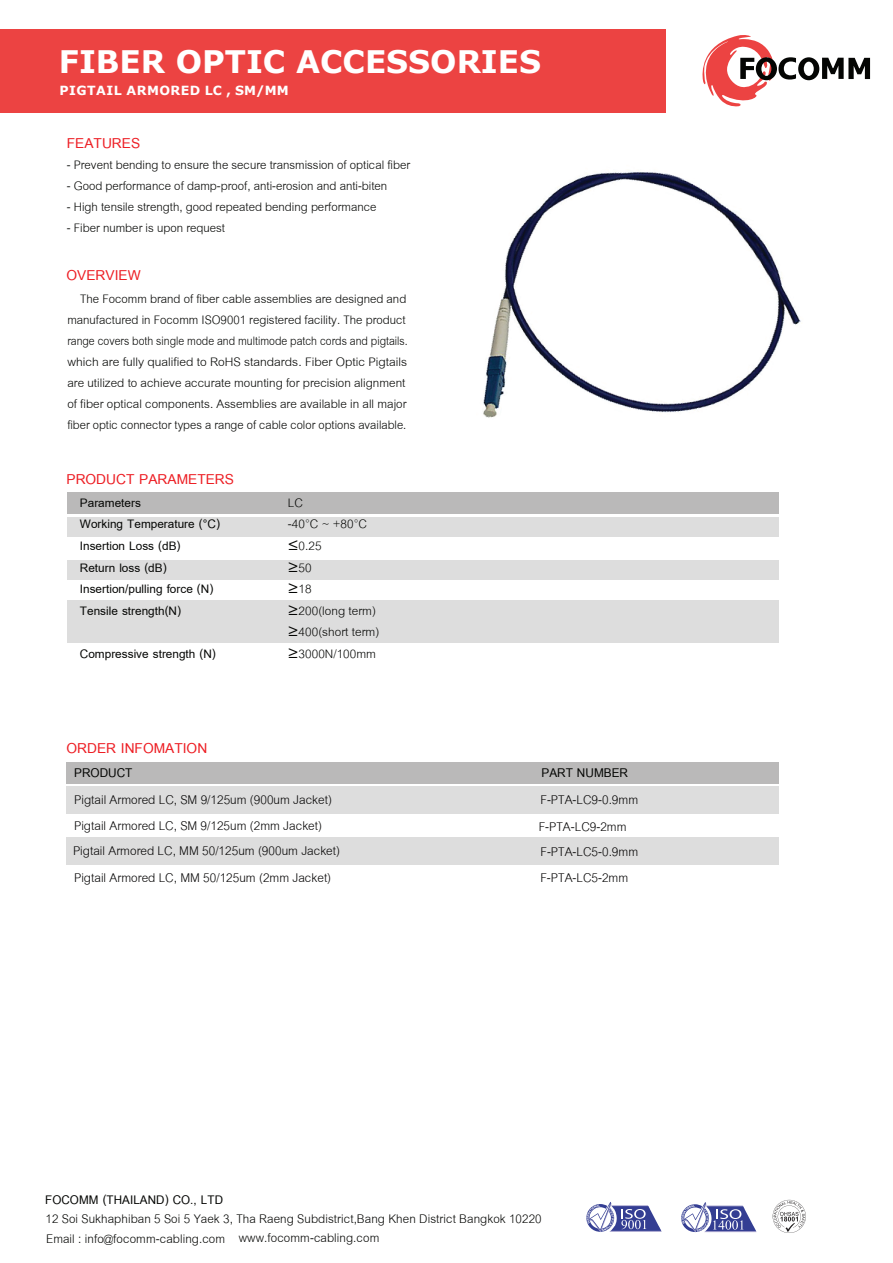
<style>
.page{position:relative;width:893px;height:1263px;background:#fff}
.page>*{position:absolute;margin:0;border:0;box-sizing:border-box;transform-origin:0 0}
.t1{font:700 31.05px "Verdana";color:#fff}
.t2{font:700 21px "Cordia New";color:#ed1d23}
.t3{font:18.6px "Cordia New";color:#050404}
.t4{font:700 18.6px "Cordia New";color:#040503}
.t5{font:18.3px "Cordia New";letter-spacing:.005em;color:#040503}
.t6{font:700 18.3px "Cordia New";letter-spacing:.005em;color:#040503}
.t7{font:18px/21.6px "Cordia New";color:#040503}
.t8{font:700 18px/21.6px "Cordia New";color:#040503}
.t9{font:700 12.6px "Verdana";letter-spacing:.035em;color:#fff}
.s1{font-family:"Myriad Pro"}
</style>
<div class="page">
<div style="left:66px;top:838px;width:712px;height:27px;background:#ddd"></div>
<div style="left:0;top:29px;width:666px;height:83px;background:#ec4342"></div>
<svg style="left:586px;top:1202px;width:76px;height:30px"></svg>
<svg style="left:681px;top:1202px;width:76px;height:30px"></svg>
<svg style="left:773px;top:1200px;width:33px;height:33px"></svg>
<svg style="left:702px;top:35px;width:168px;height:72px"></svg>
<div style="left:67px;top:492px;width:711px;height:21px;background:#bab9b9"></div>
<div style="left:67px;top:517px;width:711px;height:20px;background:#ddd"></div>
<div style="left:67px;top:560px;width:711px;height:20px;background:#ddd"></div>
<div style="left:67px;top:600px;width:711px;height:43px;background:#ddd"></div>
<div style="left:67px;top:762px;width:711px;height:21px;background:#bab9b9"></div>
<div style="left:67px;top:786px;width:711px;height:27px;background:#ddd"></div>
<img style="left:483px;top:172px;width:318px;height:246px">
<h1 class="t1" style="left:59px;top:39px;width:484px">FIBER OPTIC ACCESSORIES</h1>
<p class="t9" style="left:60px;top:82px;width:231px">PIGTAIL ARMORED LC , SM/MM</p>
<p class="t2" style="left:67px;top:130px;width:75px">FEATURES</p>
<p class="t7" style="left:67px;top:155px;width:345px">- Prevent bending to ensure the secure transmission of optical fiber</p>
<p class="t7" style="left:67px;top:176px;width:322px">- Good performance of damp-proof, anti-erosion and anti-biten</p>
<p class="t7" style="left:67px;top:197px;width:311px">- High tensile strength, good repeated bending performance</p>
<p class="t7" style="left:67px;top:218px;width:160px">- Fiber number is upon request</p>
<p class="t2" style="left:67px;top:263px;width:76px">OVERVIEW</p>
<p class="t7" style="left:67px;top:289px;width:342px;line-height:21px;text-indent:13px">The Focomm brand of fiber cable assemblies are designed and manufactured in Focomm ISO9001 registered facility. The product range covers both single mode and multimode patch cords and pigtails. which are fully qualified to RoHS standards. Fiber Optic Pigtails are utilized to achieve accurate mounting for precision alignment of fiber optical components. Assemblies are available in all major fiber optic connector types a range of cable color options available.</p>
<p class="t2" style="left:67px;top:466px;width:169px">PRODUCT PARAMETERS</p>
<p class="t8" style="left:80px;top:492px;width:142px">Parameters<br>Working Temperature (°C)<br>Insertion Loss (dB)<br>Return loss (dB)<br>Insertion/pulling force (N)<br>Tensile strength(N)</p>
<p class="t8" style="left:80px;top:643px;width:137px">Compressive strength (N)</p>
<p class="t2" style="left:67px;top:735px;width:142px">ORDER INFOMATION</p>
<p class="t7" style="left:288px;top:492px;width:93px">LC<br>-40°C ~ +80°C <span class="s1">≤</span>0.25<br><span class="s1">≥</span>50<br><span class="s1">≥</span>18<br><span class="s1">≥</span>200(long term) <span class="s1">≥</span>400(short term) <span class="s1">≥</span>3000N/100mm</p>
<p class="t4" style="left:74px;top:761px;width:60px">PRODUCT</p>
<p class="t4" style="left:541px;top:761px;width:88px">PART NUMBER</p>
<p class="t3" style="left:540px;top:787px;width:99px">F-PTA-LC9-0.9mm</p>
<p class="t3" style="left:74px;top:787px;width:259px">Pigtail Armored LC, SM 9/125um (900um Jacket)</p>
<p class="t3" style="left:73px;top:838px;width:268px">Pigtail Armored LC, MM 50/125um (900um Jacket)</p>
<p class="t3" style="left:74px;top:814px;width:249px">Pigtail Armored LC, SM 9/125um (2mm Jacket)</p>
<p class="t3" style="left:539px;top:814px;width:89px">F-PTA-LC9-2mm</p>
<p class="t3" style="left:540px;top:840px;width:99px">F-PTA-LC5-0.9mm</p>
<p class="t3" style="left:74px;top:866px;width:259px">Pigtail Armored LC, MM 50/125um (2mm Jacket)</p>
<p class="t3" style="left:540px;top:866px;width:89px">F-PTA-LC5-2mm</p>
<p class="t6" style="left:45px;top:1188px;width:179px">FOCOMM (THAILAND) CO., LTD</p>
<p class="t5" style="left:45px;top:1207px;width:498px">12 Soi Sukhaphiban 5 Soi 5 Yaek 3, Tha Raeng Subdistrict,Bang Khen District Bangkok 10220</p>
<p class="t5" style="left:46px;top:1226px;width:181px">Email : info@focomm-cabling.com</p>
<p class="t5" style="left:239px;top:1226px;width:142px">www.focomm-cabling.com</p>
</div>
